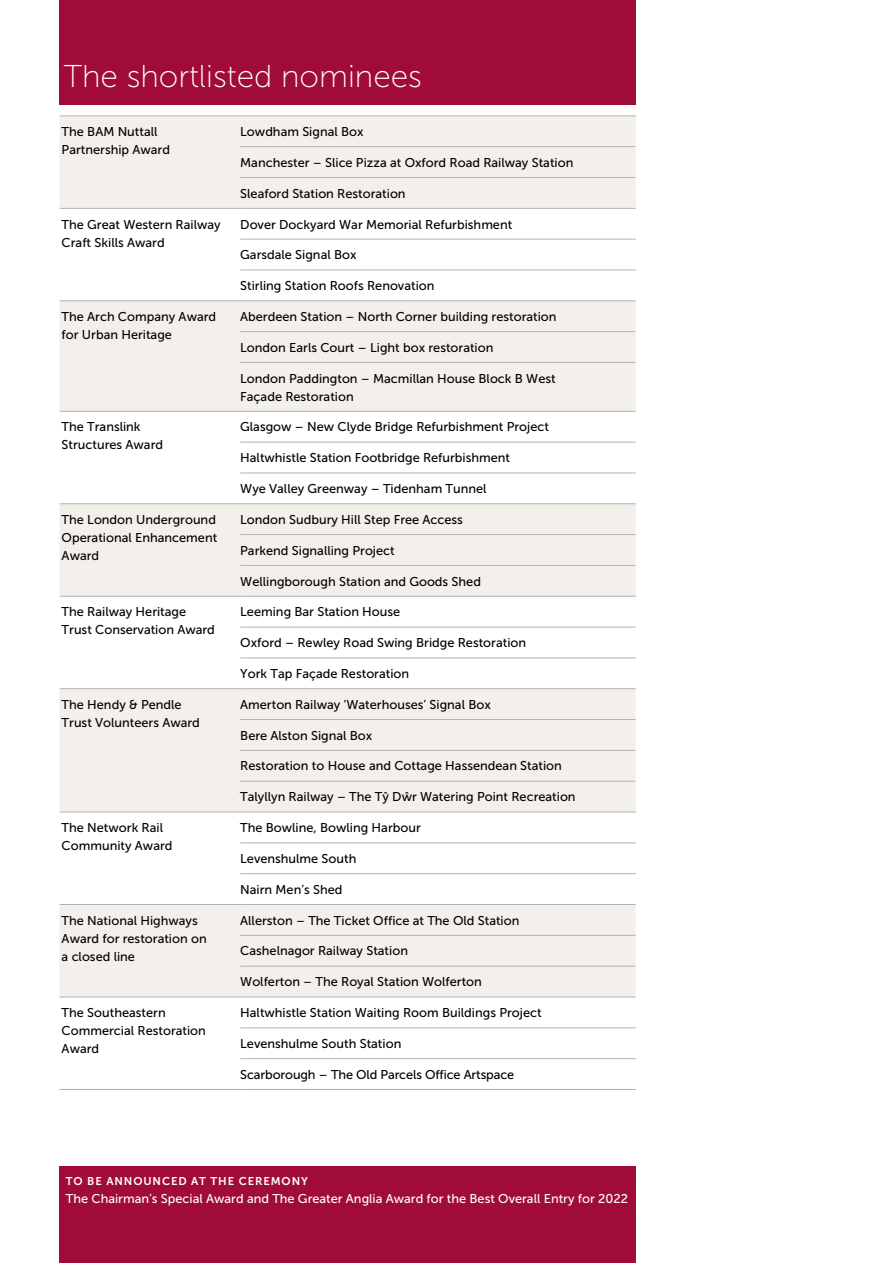
<style>
.page{position:relative;width:893px;height:1263px;background:#fff}
.page>*{position:absolute;margin:0;border:0;box-sizing:border-box;transform-origin:0 0}
.t1{font:31.5px "Museo Sans 100";color:#fff}
.t2{font:12.75px/18px "Museo Sans 500";color:#000}
.t3{font:12.75px "Museo Sans 500";color:#fff}
.t4{font:11.25px "Museo Sans 700";letter-spacing:.08em;color:#fff}
</style>
<div class="page">
<div style="left:60px;top:0;width:576px;height:105px;background:#a00c37"></div>
<div style="left:60px;top:1166px;width:576px;height:97px;background:#a00c37"></div>
<svg style="left:60px;top:117px;width:576px;height:880px;fill:#f3f0ec"></svg>
<hr style="left:60px;top:116px;width:180px;height:1px;background:#b3b2b2">
<hr style="left:240px;top:116px;width:396px;height:1px;background:#b3b2b2">
<hr style="left:240px;top:146px;width:396px;height:1px;background:#b3b2b2">
<hr style="left:240px;top:177px;width:396px;height:1px;background:#b3b2b2">
<hr style="left:60px;top:208px;width:180px;height:1px;background:#b3b2b2">
<hr style="left:240px;top:208px;width:396px;height:1px;background:#b3b2b2">
<hr style="left:240px;top:239px;width:396px;height:1px;background:#b3b2b2">
<hr style="left:240px;top:270px;width:396px;height:1px;background:#b3b2b2">
<hr style="left:60px;top:301px;width:180px;height:1px;background:#b3b2b2">
<hr style="left:240px;top:301px;width:396px;height:1px;background:#b3b2b2">
<hr style="left:240px;top:331px;width:396px;height:1px;background:#b3b2b2">
<hr style="left:240px;top:362px;width:396px;height:1px;background:#b3b2b2">
<hr style="left:60px;top:411px;width:180px;height:1px;background:#b3b2b2">
<hr style="left:240px;top:411px;width:396px;height:1px;background:#b3b2b2">
<hr style="left:240px;top:442px;width:396px;height:1px;background:#b3b2b2">
<hr style="left:240px;top:473px;width:396px;height:1px;background:#b3b2b2">
<hr style="left:60px;top:503px;width:180px;height:1px;background:#b3b2b2">
<hr style="left:240px;top:503px;width:396px;height:1px;background:#b3b2b2">
<hr style="left:240px;top:534px;width:396px;height:1px;background:#b3b2b2">
<hr style="left:240px;top:565px;width:396px;height:1px;background:#b3b2b2">
<hr style="left:60px;top:596px;width:180px;height:1px;background:#b3b2b2">
<hr style="left:240px;top:596px;width:396px;height:1px;background:#b3b2b2">
<hr style="left:240px;top:627px;width:396px;height:1px;background:#b3b2b2">
<hr style="left:240px;top:658px;width:396px;height:1px;background:#b3b2b2">
<hr style="left:60px;top:688px;width:180px;height:1px;background:#b3b2b2">
<hr style="left:240px;top:688px;width:396px;height:1px;background:#b3b2b2">
<hr style="left:240px;top:719px;width:396px;height:1px;background:#b3b2b2">
<hr style="left:240px;top:750px;width:396px;height:1px;background:#b3b2b2">
<hr style="left:240px;top:781px;width:396px;height:1px;background:#b3b2b2">
<hr style="left:60px;top:812px;width:180px;height:1px;background:#b3b2b2">
<hr style="left:240px;top:812px;width:396px;height:1px;background:#b3b2b2">
<hr style="left:240px;top:843px;width:396px;height:1px;background:#b3b2b2">
<hr style="left:240px;top:873px;width:396px;height:1px;background:#b3b2b2">
<hr style="left:60px;top:904px;width:180px;height:1px;background:#b3b2b2">
<hr style="left:240px;top:904px;width:396px;height:1px;background:#b3b2b2">
<hr style="left:240px;top:935px;width:396px;height:1px;background:#b3b2b2">
<hr style="left:240px;top:966px;width:396px;height:1px;background:#b3b2b2">
<hr style="left:60px;top:997px;width:180px;height:1px;background:#b3b2b2">
<hr style="left:240px;top:997px;width:396px;height:1px;background:#b3b2b2">
<hr style="left:240px;top:1027px;width:396px;height:1px;background:#b3b2b2">
<hr style="left:240px;top:1058px;width:396px;height:1px;background:#b3b2b2">
<hr style="left:60px;top:1089px;width:180px;height:1px;background:#b3b2b2">
<hr style="left:240px;top:1089px;width:396px;height:1px;background:#b3b2b2">
<h1 class="t1" style="left:64px;top:59px;width:360px">The shortlisted nominees</h1>
<p class="t2" style="left:62px;top:123px;width:110px">The BAM Nuttall<br>Partnership Award</p>
<p class="t2" style="left:240px;top:123px;width:125px">Lowdham Signal Box</p>
<p class="t2" style="left:240px;top:154px;width:335px">Manchester – Slice Pizza at Oxford Road Railway Station</p>
<p class="t2" style="left:240px;top:184px;width:167px">Sleaford Station Restoration</p>
<p class="t2" style="left:62px;top:215px;width:161px">The Great Western Railway<br>Craft Skills Award</p>
<p class="t2" style="left:240px;top:215px;width:274px">Dover Dockyard War Memorial Refurbishment</p>
<p class="t2" style="left:240px;top:246px;width:118px">Garsdale Signal Box</p>
<p class="t2" style="left:240px;top:277px;width:196px">Stirling Station Roofs Renovation</p>
<p class="t2" style="left:62px;top:308px;width:156px">The Arch Company Award for Urban Heritage</p>
<p class="t2" style="left:240px;top:308px;width:318px">Aberdeen Station – North Corner building restoration</p>
<p class="t2" style="left:240px;top:338px;width:255px">London Earls Court – Light box restoration</p>
<p class="t2" style="left:240px;top:369px;width:317px">London Paddington – Macmillan House Block B West<br>Façade Restoration</p>
<p class="t2" style="left:62px;top:418px;width:103px">The Translink<br>Structures Award</p>
<p class="t2" style="left:240px;top:418px;width:310px">Glasgow – New Clyde Bridge Refurbishment Project</p>
<p class="t2" style="left:240px;top:449px;width:271px">Haltwhistle Station Footbridge Refurbishment</p>
<p class="t2" style="left:240px;top:480px;width:248px">Wye Valley Greenway – Tidenham Tunnel</p>
<p class="t2" style="left:62px;top:510px;width:157px;text-align:justify">The London Underground Operational Enhancement Award</p>
<p class="t2" style="left:240px;top:510px;width:224px">London Sudbury Hill Step Free Access</p>
<p class="t2" style="left:240px;top:541px;width:156px">Parkend Signalling Project</p>
<p class="t2" style="left:240px;top:572px;width:242px">Wellingborough Station and Goods Shed</p>
<p class="t2" style="left:62px;top:603px;width:155px">The Railway Heritage<br>Trust Conservation Award</p>
<p class="t2" style="left:240px;top:603px;width:162px">Leeming Bar Station House</p>
<p class="t2" style="left:240px;top:634px;width:287px">Oxford – Rewley Road Swing Bridge Restoration</p>
<p class="t2" style="left:240px;top:665px;width:170px">York Tap Façade Restoration</p>
<p class="t2" style="left:62px;top:695px;width:140px">The Hendy &amp; Pendle<br>Trust Volunteers Award</p>
<p class="t2" style="left:240px;top:695px;width:252px">Amerton Railway ‘Waterhouses’ Signal Box</p>
<p class="t2" style="left:240px;top:726px;width:134px">Bere Alston Signal Box</p>
<p class="t2" style="left:240px;top:757px;width:323px">Restoration to House and Cottage Hassendean Station</p>
<p class="t2" style="left:240px;top:788px;width:337px">Talyllyn Railway – The Tŷ Dŵr Watering Point Recreation</p>
<p class="t2" style="left:62px;top:819px;width:112px">The Network Rail<br>Community Award</p>
<p class="t2" style="left:240px;top:819px;width:182px">The Bowline, Bowling Harbour</p>
<p class="t2" style="left:240px;top:849px;width:118px">Levenshulme South</p>
<p class="t2" style="left:240px;top:880px;width:104px">Nairn Men’s Shed</p>
<p class="t2" style="left:62px;top:911px;width:147px">The National Highways<br>Award for restoration on a closed line</p>
<p class="t2" style="left:240px;top:911px;width:281px">Allerston – The Ticket Office at The Old Station</p>
<p class="t2" style="left:240px;top:942px;width:169px">Cashelnagor Railway Station</p>
<p class="t2" style="left:240px;top:973px;width:243px">Wolferton – The Royal Station Wolferton</p>
<p class="t2" style="left:62px;top:1004px;width:146px">The Southeastern<br>Commercial Restoration<br>Award</p>
<p class="t2" style="left:240px;top:1004px;width:303px">Haltwhistle Station Waiting Room Buildings Project</p>
<p class="t2" style="left:240px;top:1034px;width:163px">Levenshulme South Station</p>
<p class="t2" style="left:240px;top:1065px;width:276px">Scarborough – The Old Parcels Office Artspace</p>
<p class="t4" style="left:66px;top:1174px;width:243px">TO BE ANNOUNCED AT THE CEREMONY</p>
<p class="t3" style="left:66px;top:1191px;width:564px">The Chairman’s Special Award and The Greater Anglia Award for the Best Overall Entry for 2022</p>
</div>
